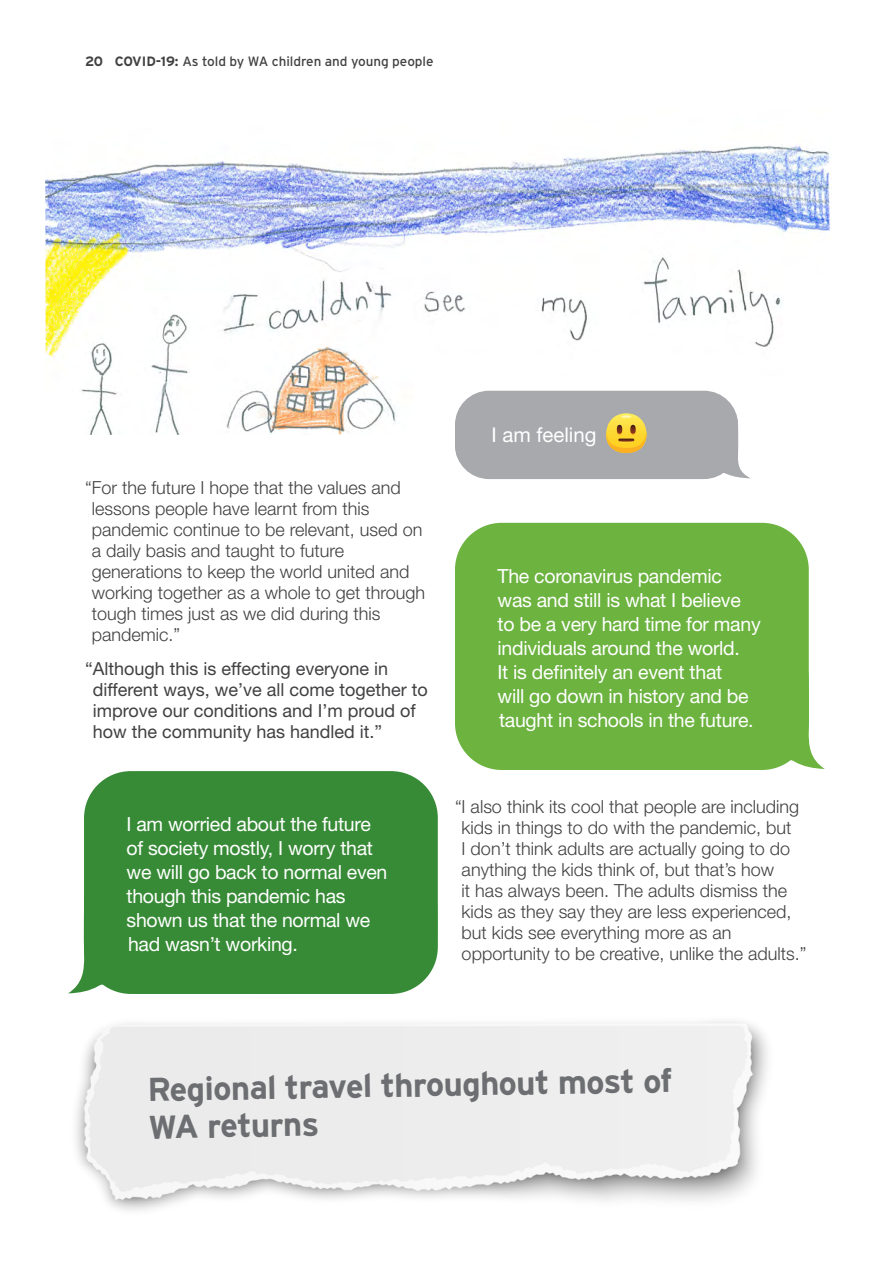
<style>
.page{position:relative;width:893px;height:1263px;background:#fff}
.page>*{position:absolute;margin:0;border:0;box-sizing:border-box;transform-origin:0 0}
.t1{font:700 33px/37.5px "Interstate";color:#6d6e71}
.t2{font:20.4px "Helvetica Neue";color:#fff}
.t3{font:19.5px/24px "Helvetica Neue";letter-spacing:-.015em;color:#fff}
.t4{font:300 18px/21px "Helvetica Neue";color:#414042}
.t5{font:18px/21px "Helvetica Neue";color:#414042}
.t6{font:13.5px "Interstate";letter-spacing:-.005em;color:#414042}
.s1{font-weight:700}
</style>
<div class="page">
<img style="left:46px;top:145px;width:786px;height:289px">
<div style="left:455px;top:391px;width:283px;height:88px;background:#a7a9ac;border-radius:34px"></div>
<svg style="left:455px;top:394px;width:296px;height:85px"></svg>
<img style="left:76px;top:1021px;width:692px;height:190px">
<svg style="left:68px;top:914px;width:369px;height:80px"></svg>
<div style="left:84px;top:771px;width:354px;height:223px;background:#378b36;border-radius:47px"></div>
<svg style="left:455px;top:730px;width:370px;height:39px"></svg>
<div style="left:455px;top:523px;width:354px;height:247px;background:#6cb33f;border-radius:47px"></div>
<p class="t6" style="left:85px;top:54px;width:350px"><span class="s1">20 COVID-19:</span> As told by WA children and young people</p>
<p class="t4" style="left:92px;top:476px;width:335px;text-indent:-7px">“For the future I hope that the values and lessons people have learnt from this pandemic continue to be relevant, used on a daily basis and taught to future generations to keep the world united and working together as a whole to get through tough times just as we did during this pandemic.”</p>
<p class="t5" style="left:93px;top:657px;width:337px;text-indent:-8px">“Although this is effecting everyone in different ways, we’ve all come together to improve our conditions and I’m proud of how the community has handled it.”</p>
<p class="t3" style="left:127px;top:811px;width:262px">I am worried about the future of society mostly, I worry that we will go back to normal even though this pandemic has shown us that the normal we had wasn’t working.</p>
<p class="t2" style="left:491px;top:423px;width:107px">I am feeling</p>
<p class="t3" style="left:497px;top:563px;width:265px">The coronavirus pandemic was and still is what I believe to be a very hard time for many individuals around the world.<br>It is definitely an event that<br>will go down in history and be taught in schools in the future.</p>
<p class="t4" style="left:462px;top:796px;width:346px;text-indent:-7px">“I also think its cool that people are including kids in things to do with the pandemic, but<br>I don’t think adults are actually going to do anything the kids think of, but that’s how<br>it has always been. The adults dismiss the kids as they say they are less experienced, but kids see everything more as an opportunity to be creative, unlike the adults.”</p>
<h1 class="t1" style="left:147px;top:1070px;width:527px;rotate:-1deg">Regional travel throughout most of<br>WA returns</h1>
</div>
